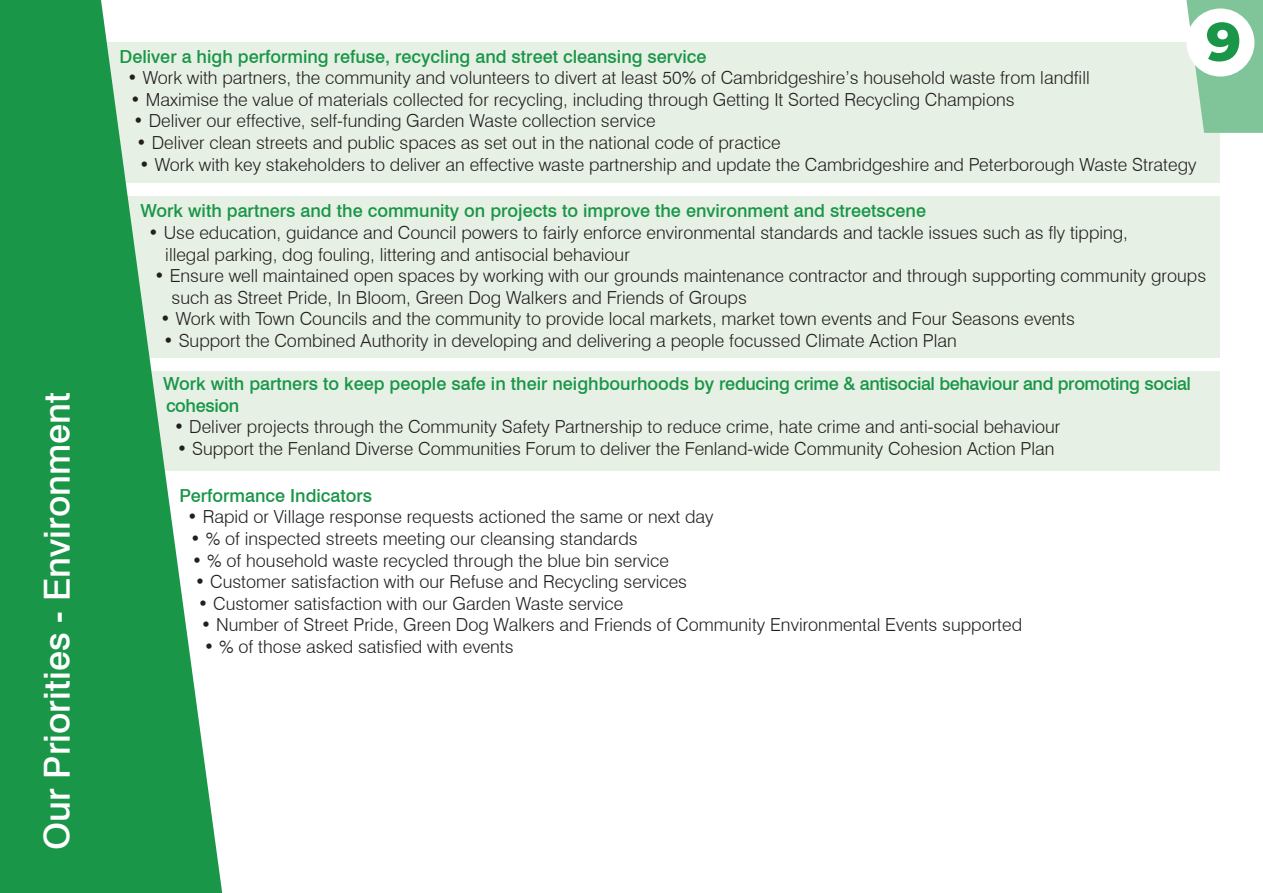
<style>
.page{position:relative;width:1263px;height:893px;background:#fff}
.page>*{position:absolute;margin:0;border:0;box-sizing:border-box;transform-origin:0 0}
.t1{font:800 54px "Montserrat";color:#199647}
.t2{font:500 36px "Swiss 721 BT";color:#fff}
.t3{font:300 18px/21.6px "Swiss 721 BT";color:#231f20}
.t4{font:500 18px "Swiss 721 BT";color:#199647}
.t5{font:500 18px/21.6px "Swiss 721 BT";letter-spacing:-.02em;color:#199647}
</style>
<div class="page">
<div style="left:43px;top:371px;width:1177px;height:100px;background:#e7f0e5"></div>
<div style="left:43px;top:197px;width:1177px;height:161px;background:#e7f0e5"></div>
<div style="left:43px;top:43px;width:1177px;height:140px;background:#e7f0e5"></div>
<svg style="left:0;top:0;width:222px;height:893px;fill:#199647"></svg>
<svg style="left:1186px;top:0;width:77px;height:133px"></svg>
<div style="left:1186px;top:9px;width:68px;height:68px;background:#fff;border-radius:50%"></div>
<p class="t2" style="left:35px;top:850px;width:460px;rotate:-90deg">Our Priorities - Environment</p>
<p class="t4" style="left:119px;top:45px;width:588px">Deliver a high performing refuse, recycling and street cleansing service</p>
<p class="t1" style="left:1206px;top:2px;width:37px">9</p>
<p class="t3" style="left:127px;top:67px;width:964px">• Work with partners, the community and volunteers to divert at least 50% of Cambridgeshire’s household waste from landfill</p>
<p class="t3" style="left:130px;top:88px;width:886px">• Maximise the value of materials collected for recycling, including through Getting It Sorted Recycling Champions</p>
<p class="t3" style="left:133px;top:110px;width:524px">• Deliver our effective, self-funding Garden Waste collection service</p>
<p class="t3" style="left:136px;top:132px;width:646px">• Deliver clean streets and public spaces as set out in the national code of practice</p>
<p class="t3" style="left:139px;top:153px;width:1059px">• Work with key stakeholders to deliver an effective waste partnership and update the Cambridgeshire and Peterborough Waste Strategy</p>
<p class="t4" style="left:140px;top:200px;width:787px">Work with partners and the community on projects to improve the environment and streetscene</p>
<p class="t3" style="left:165px;top:222px;width:964px;text-indent:-17px">• Use education, guidance and Council powers to fairly enforce environmental standards and tackle issues such as fly tipping, illegal parking, dog fouling, littering and antisocial behaviour</p>
<p class="t3" style="left:172px;top:265px;width:1036px;text-indent:-17px">• Ensure well maintained open spaces by working with our grounds maintenance contractor and through supporting community groups such as Street Pride, In Bloom, Green Dog Walkers and Friends of Groups</p>
<p class="t3" style="left:160px;top:308px;width:916px">• Work with Town Councils and the community to provide local markets, market town events and Four Seasons events</p>
<p class="t3" style="left:163px;top:330px;width:795px">• Support the Combined Authority in developing and delivering a people focussed Climate Action Plan</p>
<p class="t5" style="left:163px;top:373px;width:1029px">Work with partners to keep people safe in their neighbourhoods by reducing crime &amp; antisocial behaviour and promoting social cohesion</p>
<p class="t3" style="left:174px;top:416px;width:888px">• Deliver projects through the Community Safety Partnership to reduce crime, hate crime and anti-social behaviour</p>
<p class="t3" style="left:177px;top:438px;width:879px">• Support the Fenland Diverse Communities Forum to deliver the Fenland-wide Community Cohesion Action Plan</p>
<p class="t4" style="left:179px;top:484px;width:194px">Performance Indicators</p>
<p class="t3" style="left:187px;top:506px;width:528px">• Rapid or Village response requests actioned the same or next day</p>
<p class="t3" style="left:190px;top:528px;width:449px">• % of inspected streets meeting our cleansing standards</p>
<p class="t3" style="left:192px;top:549px;width:479px">• % of household waste recycled through the blue bin service</p>
<p class="t3" style="left:195px;top:571px;width:494px">• Customer satisfaction with our Refuse and Recycling services</p>
<p class="t3" style="left:198px;top:592px;width:427px">• Customer satisfaction with our Garden Waste service</p>
<p class="t3" style="left:201px;top:614px;width:823px">• Number of Street Pride, Green Dog Walkers and Friends of Community Environmental Events supported</p>
<p class="t3" style="left:204px;top:636px;width:311px">• % of those asked satisfied with events</p>
</div>
